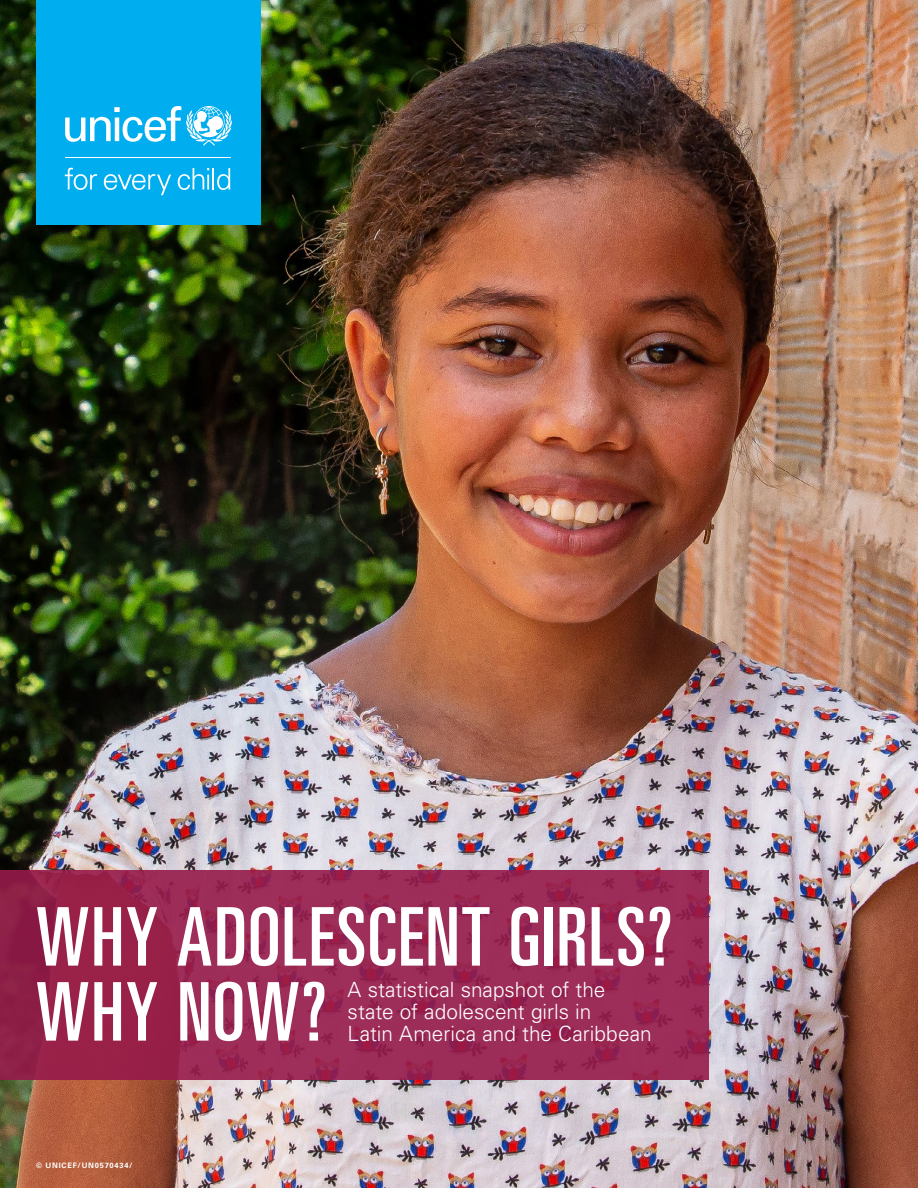
<style>
.page{position:relative;width:918px;height:1188px;background:#fff}
.page>*{position:absolute;margin:0;border:0;box-sizing:border-box;transform-origin:0 0}
.t1{font:ultra-condensed 81px/75px "Univers LT Std";letter-spacing:.02em;color:#fff}
.t2{font:300 21px/21.8px "Univers LT Pro 45";color:#fff}
.Photo_Credit_KO{font:700 7.5px "Univers LT Pro 65";letter-spacing:.1em;color:#fff}
</style>
<div class="page">
<img style="left:0;top:0;width:918px;height:1188px">
<div style="left:36px;top:0;width:225px;height:225px;background:#00aeef"></div>
<svg style="left:65px;top:106px;width:167px;height:40px"></svg>
<hr style="left:65px;top:157px;width:165px;height:1px;background:#fff">
<svg style="left:65px;top:168px;width:32px;height:22px"></svg>
<svg style="left:104px;top:174px;width:67px;height:21px"></svg>
<svg style="left:178px;top:168px;width:52px;height:22px"></svg>
<svg style="left:0;top:871px;width:708px;height:209px;background:#992752"></svg>
<p class="t1" style="left:36px;top:899px;width:638px">WHY ADOLESCENT GIRLS?<br>WHY NOW?</p>
<p class="t2" style="left:348px;top:979px;width:305px">A statistical snapshot of the state of adolescent girls in<br>Latin America and the Caribbean</p>
<p class="Photo_Credit_KO" style="left:36px;top:1161px;width:98px">© UNICEF/UN0570434/</p>
</div>
